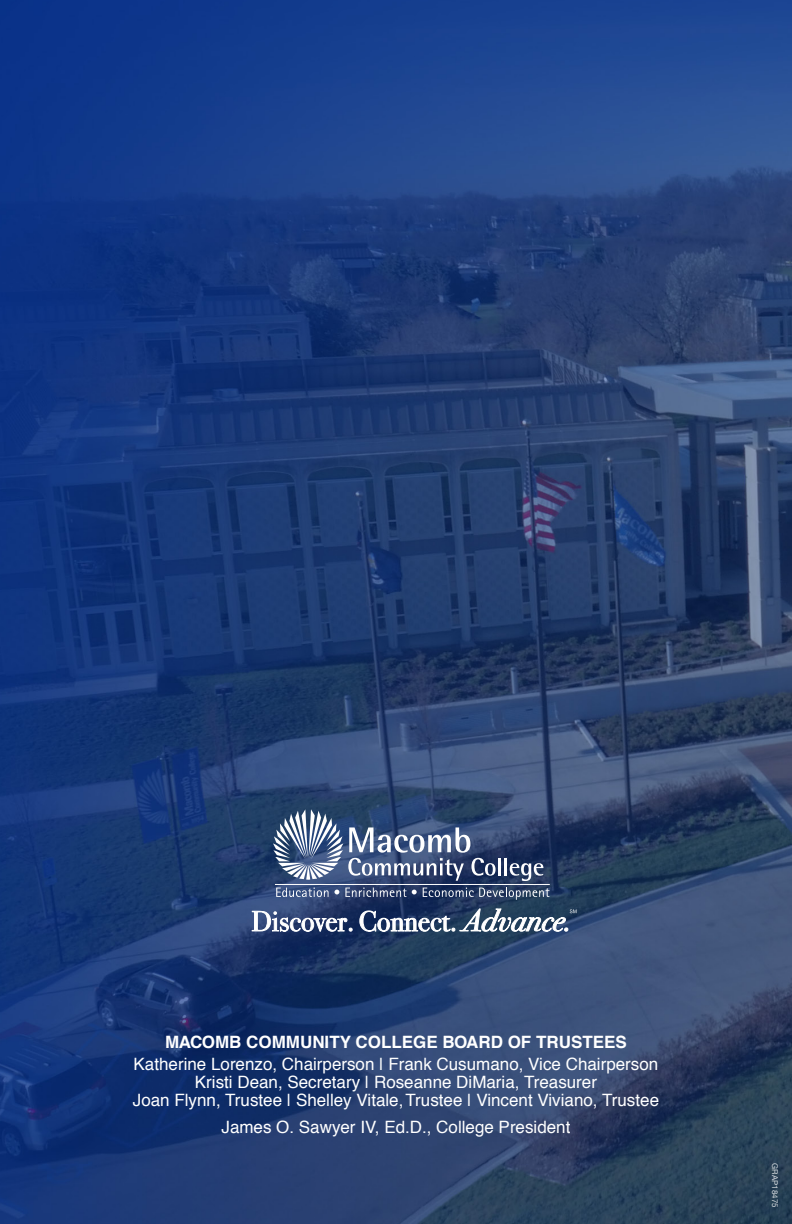
<style>
.page{position:relative;width:792px;height:1224px;background:#fff}
.page>*{position:absolute;margin:0;border:0;box-sizing:border-box;transform-origin:0 0}
.t1{font:17px/18px "Helvetica";color:#fff;text-align:center}
.t2{font:700 17px "Helvetica";color:#fff}
.t3{font:8px "Helvetica Neue";color:#fff}
</style>
<div class="page">
<img style="left:0;top:0;width:792px;height:1224px">
<svg style="left:252px;top:911px;width:100px;height:20px"></svg>
<svg style="left:360px;top:909px;width:217px;height:22px"></svg>
<hr style="left:275px;top:884px;width:275px;height:1px;background:#fff">
<svg style="left:276px;top:888px;width:63px;height:9px"></svg>
<svg style="left:345px;top:888px;width:72px;height:9px"></svg>
<svg style="left:423px;top:888px;width:126px;height:12px;background:#495b7a"></svg>
<svg style="left:273px;top:809px;width:223px;height:72px;background:#5b6e90"></svg>
<hr style="left:498px;top:858px;width:3px;height:17px;background:#fff">
<hr style="left:504px;top:858px;width:3px;height:17px;background:#fff">
<svg style="left:510px;top:863px;width:33px;height:18px"></svg>
<p class="t2" style="left:165px;top:1028px;width:463px">MACOMB COMMUNITY COLLEGE BOARD OF TRUSTEES</p>
<p class="t1" style="left:133px;top:1056px;width:528px">Katherine Lorenzo, Chairperson | Frank Cusumano, Vice Chairperson<br>Kristi Dean, Secretary | Roseanne DiMaria, Treasurer<br>Joan Flynn, Trustee | Shelley Vitale, Trustee | Vincent Viviano, Trustee</p>
<p class="t1" style="left:222px;top:1119px;width:350px">James O. Sawyer IV, Ed.D., College President</p>
<p class="t3" style="left:781px;top:1163px;width:45px;rotate:90deg">GRAP18475</p>
</div>
